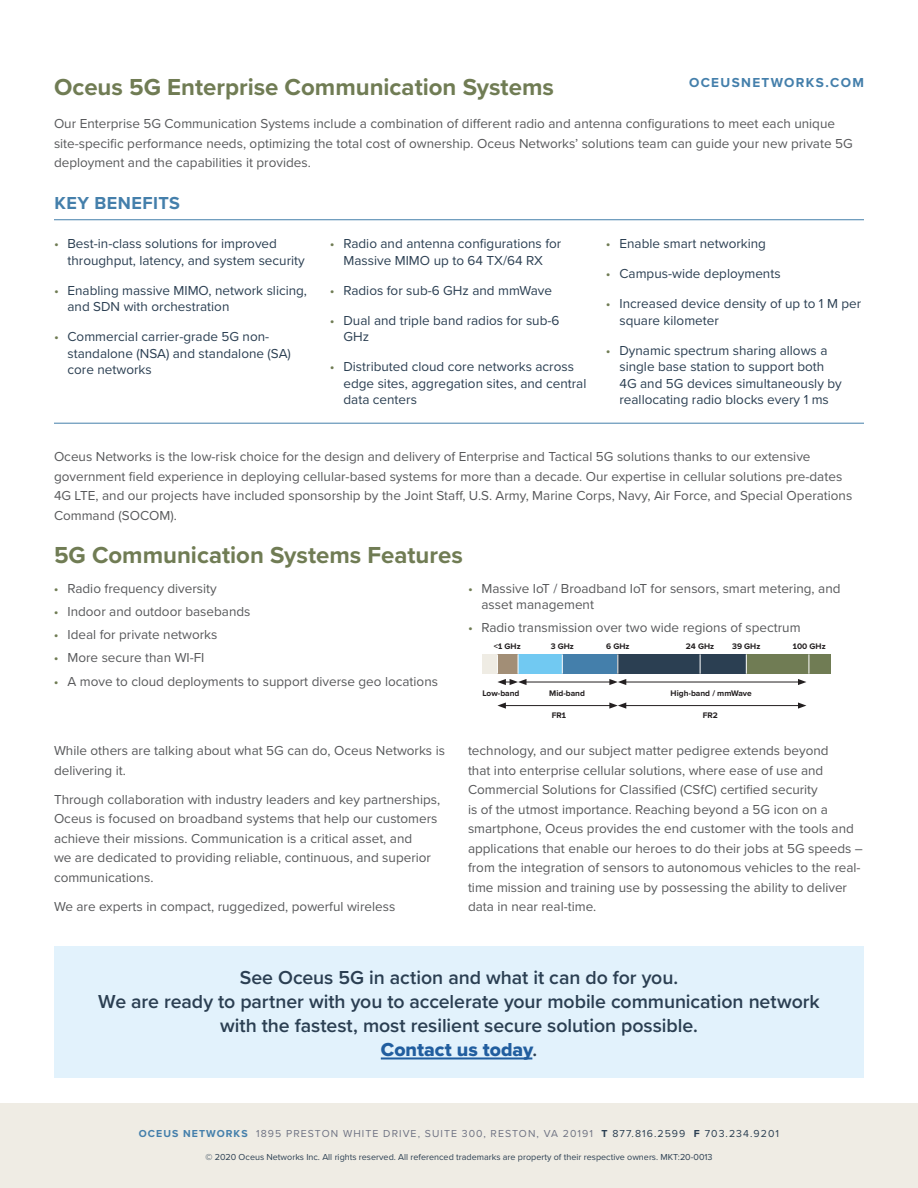
<style>
.page{position:relative;width:918px;height:1188px;background:#fff}
.page>*{position:absolute;margin:0;border:0;box-sizing:border-box;transform-origin:0 0}
.t1{font:700 24px "Proxima Nova";color:#707c54}
.t2{font:600 19.5px/24px "Proxima Nova";letter-spacing:-.005em;color:#2b3f52;text-align:center}
.t3{font:19.5px "Proxima Nova Extrabld";color:#215e9f}
.t4{font:700 18px "Proxima Nova";letter-spacing:.025em;color:#447fab}
.t5{font:13.5px/19.5px "Proxima Nova";color:#58595b}
.t6{font:13.5px/16.5px "Proxima Nova";color:#2b3f52}
.t7{font:700 13.5px "Proxima Nova";letter-spacing:.1em;color:#447fab}
.t8{font:10.5px "Proxima Nova";letter-spacing:.1em;color:#6f7383}
.t9{font:9px "Proxima Nova";color:#2b3f52}
.t10{font:700 8.4px "Proxima Nova";color:#231f20}
.s1{color:#707c54}
.s2{font-family:"Proxima Nova";font-weight:600;color:#2b3f52}
.s3{font-weight:700;color:#447fab}
.s4{font-weight:700;color:#2b3f52}
.s5{color:#2b3f52}
</style>
<div class="page">
<div style="left:0;top:1104px;width:918px;height:84px;background:#efece4"></div>
<hr style="left:54px;top:219px;width:810px;height:1px;background:#447fab">
<hr style="left:54px;top:423px;width:810px;height:1px;background:#447fab">
<div style="left:54px;top:946px;width:810px;height:132px;background:#e2f2fc"></div>
<hr style="left:381px;top:1057px;width:151px;height:2px;background:#215e9f">
<div style="left:482px;top:654px;width:15px;height:20px;background:#efece4"></div>
<div style="left:518px;top:654px;width:44px;height:20px;background:#71c9f2"></div>
<div style="left:562px;top:654px;width:56px;height:20px;background:#447fab"></div>
<div style="left:618px;top:654px;width:82px;height:20px;background:#2b3f52"></div>
<div style="left:700px;top:654px;width:46px;height:20px;background:#2b3f52"></div>
<div style="left:746px;top:654px;width:63px;height:20px;background:#707c54"></div>
<div style="left:809px;top:654px;width:22px;height:20px;background:#707c54"></div>
<svg style="left:562px;top:654px;width:1px;height:20px"></svg>
<svg style="left:700px;top:654px;width:1px;height:20px"></svg>
<svg style="left:746px;top:654px;width:1px;height:20px"></svg>
<hr style="left:503px;top:705px;width:109px;height:1px;background:#231f20">
<svg style="left:497px;top:702px;width:9px;height:7px"></svg>
<hr style="left:524px;top:682px;width:88px;height:1px;background:#231f20">
<svg style="left:497px;top:654px;width:30px;height:31px"></svg>
<hr style="left:624px;top:682px;width:176px;height:1px;background:#231f20">
<svg style="left:609px;top:654px;width:17px;height:31px"></svg>
<svg style="left:798px;top:654px;width:12px;height:31px"></svg>
<hr style="left:624px;top:705px;width:176px;height:1px;background:#231f20">
<svg style="left:609px;top:702px;width:17px;height:7px"></svg>
<svg style="left:798px;top:702px;width:8px;height:7px"></svg>
<h1 class="t1" style="left:54px;top:69px;width:501px">Oceus 5G Enterprise Communication Systems</h1>
<p class="t7" style="left:689px;top:72px;width:176px">OCEUSNETWORKS.COM</p>
<p class="t5" style="left:54px;top:113px;width:800px">Our Enterprise 5G Communication Systems include a combination of different radio and antenna configurations to meet each unique site-specific performance needs, optimizing the total cost of ownership. Oceus Networks’ solutions team can guide your new private 5G deployment and the capabilities it provides.</p>
<h3 class="t4" style="left:55px;top:190px;width:127px">KEY BENEFITS</h3>
<p class="t6" style="left:68px;top:235px;width:239px;text-indent:-14px"><span class="s1">•</span> Best-in-class solutions for improved throughput, latency, and system security</p>
<p class="t6" style="left:68px;top:281px;width:241px;text-indent:-14px"><span class="s1">•</span> Enabling massive MIMO, network slicing, and SDN with orchestration</p>
<p class="t6" style="left:68px;top:328px;width:225px;text-indent:-14px"><span class="s1">•</span> Commercial carrier-grade 5G non&shy;standalone (NSA) and standalone (SA) core networks</p>
<p class="t6" style="left:330px;top:235px;width:233px;text-align:center"><span class="s1">•</span> Radio and antenna configurations for<br>Massive MIMO up to 64 TX/64 RX</p>
<p class="t6" style="left:330px;top:281px;width:224px"><span class="s1">•</span> Radios for sub-6 GHz and mmWave</p>
<p class="t6" style="left:343px;top:311px;width:218px;text-indent:-14px"><span class="s1">•</span> Dual and triple band radios for sub-6<br>GHz</p>
<p class="t6" style="left:343px;top:358px;width:244px;text-indent:-14px"><span class="s1">•</span> Distributed cloud core networks across edge sites, aggregation sites, and central data centers</p>
<p class="t6" style="left:606px;top:235px;width:162px"><span class="s1">•</span> Enable smart networking</p>
<p class="t6" style="left:606px;top:265px;width:176px"><span class="s1">•</span> Campus-wide deployments</p>
<p class="t6" style="left:619px;top:295px;width:243px;text-indent:-14px"><span class="s1">•</span> Increased device density of up to 1 M per square kilometer</p>
<p class="t6" style="left:619px;top:341px;width:224px;text-indent:-14px"><span class="s1">•</span> Dynamic spectrum sharing allows a single base station to support both 4G and 5G devices simultaneously by reallocating radio blocks every 1 ms</p>
<p class="t5" style="left:54px;top:446px;width:800px">Oceus Networks is the low-risk choice for the design and delivery of Enterprise and Tactical 5G solutions thanks to our extensive government field experience in deploying cellular-based systems for more than a decade. Our expertise in cellular solutions pre-dates 4G LTE, and our projects have included sponsorship by the Joint Staff, U.S. Army, Marine Corps, Navy, Air Force, and Special Operations Command (SOCOM).</p>
<h1 class="t1" style="left:54px;top:537px;width:410px">5G Communication Systems Features</h1>
<p class="t5" style="left:54px;top:578px;width:164px"><span class="s1">•</span> Radio frequency diversity</p>
<p class="t5" style="left:54px;top:601px;width:198px"><span class="s1">•</span> Indoor and outdoor basebands</p>
<p class="t5" style="left:54px;top:624px;width:165px"><span class="s1">•</span> Ideal for private networks</p>
<p class="t5" style="left:54px;top:648px;width:152px"><span class="s1">•</span> More secure than WI-FI</p>
<p class="t5" style="left:54px;top:671px;width:386px"><span class="s1">•</span> A move to cloud deployments to support diverse geo locations</p>
<p class="t5" style="left:482px;top:579px;width:361px;line-height:16.5px;text-indent:-14px"><span class="s1">•</span> Massive IoT / Broadband IoT for sensors, smart metering, and asset management</p>
<p class="t5" style="left:468px;top:618px;width:334px"><span class="s1">•</span> Radio transmission over two wide regions of spectrum</p>
<p class="t10" style="left:494px;top:640px;width:28px">&lt;1 GHz</p>
<p class="t10" style="left:551px;top:640px;width:25px">3 GHz</p>
<p class="t10" style="left:606px;top:640px;width:25px">6 GHz</p>
<p class="t10" style="left:686px;top:640px;width:30px">24 GHz</p>
<p class="t10" style="left:732px;top:640px;width:30px">39 GHz</p>
<p class="t10" style="left:793px;top:640px;width:34px">100 GHz</p>
<p class="t10" style="left:482px;top:687px;width:39px">Low-band</p>
<p class="t10" style="left:549px;top:687px;width:37px">Mid-band</p>
<p class="t10" style="left:552px;top:709px;width:16px">FR1</p>
<p class="t10" style="left:703px;top:709px;width:17px">FR2</p>
<p class="t10" style="left:671px;top:687px;width:83px">High-band / mmWave</p>
<p class="t5" style="left:54px;top:740px;width:393px">While others are talking about what 5G can do, Oceus Networks is delivering it.</p>
<p class="t5" style="left:54px;top:789px;width:388px">Through collaboration with industry leaders and key partnerships, Oceus is focused on broadband systems that help our customers achieve their missions. Communication is a critical asset, and<br>we are dedicated to providing reliable, continuous, and superior communications.</p>
<p class="t5" style="left:54px;top:896px;width:343px">We are experts in compact, ruggedized, powerful wireless</p>
<p class="t5" style="left:468px;top:740px;width:396px">technology, and our subject matter pedigree extends beyond<br>that into enterprise cellular solutions, where ease of use and Commercial Solutions for Classified (CSfC) certified security<br>is of the utmost importance. Reaching beyond a 5G icon on a smartphone, Oceus provides the end customer with the tools and applications that enable our heroes to do their jobs at 5G speeds – from the integration of sensors to autonomous vehicles to the real&shy;time mission and training use by possessing the ability to deliver data in near real-time.</p>
<h2 class="t2" style="left:98px;top:965px;width:723px">See Oceus 5G in action and what it can do for you.<br>We are ready to partner with you to accelerate your mobile communication network with the fastest, most resilient secure solution possible.</h2>
<h2 class="t3" style="left:381px;top:1035px;width:158px">Contact us today<span class="s2">.</span></h2>
<p class="t8" style="left:139px;top:1126px;width:642px"><span class="s3">OCEUS NETWORKS</span> 1895 PRESTON WHITE DRIVE, SUITE 300, RESTON, VA 20191 <span class="s4">T</span> <span class="s5">877.816.2599</span> <span class="s4">F</span> <span class="s5">703.234.9201</span></p>
<p class="t9" style="left:205px;top:1150px;width:509px">© 2020 Oceus Networks Inc. All rights reserved. All referenced trademarks are property of their respective owners. MKT:20-0013</p>
</div>
